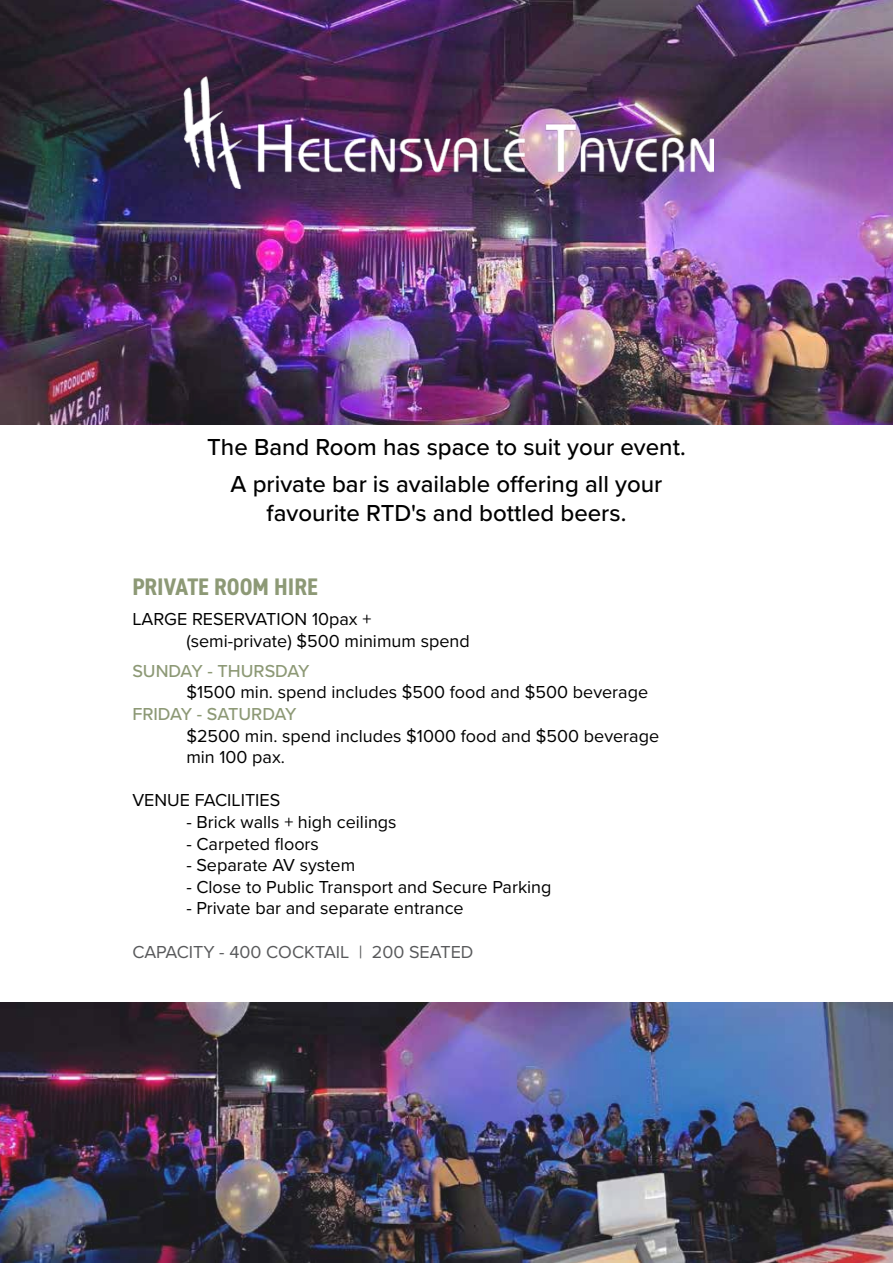
<style>
.page{position:relative;width:893px;height:1263px;background:#fff}
.page>*{position:absolute;margin:0;border:0;box-sizing:border-box;transform-origin:0 0}
.t1{font:500 24px/37.3px "Proxima Nova";color:#000;text-align:center}
.t2{font:700 condensed 24px "DIN2014";color:#8d9976}
.t3{font:18px/21.6px "Proxima Nova";color:#000}
.t4{font:500 18px "Proxima Nova";color:#8d9976}
.t5{font:18px "Proxima Nova";color:#58595b}
</style>
<div class="page">
<img style="left:0;top:1002px;width:893px;height:261px">
<img style="left:0;top:0;width:893px;height:424px">
<img style="left:184px;top:77px;width:529px;height:112px">
<h1 class="t1" style="left:207px;top:427px;width:480px">The Band Room has space to suit your event.<br>A private bar is available offering all your</h1>
<h1 class="t1" style="left:267px;top:493px;width:361px">favourite RTD's and bottled beers.</h1>
<h1 class="t2" style="left:132px;top:571px;width:187px">PRIVATE ROOM HIRE</h1>
<p class="t3" style="left:186px;top:607px;width:285px;text-indent:-54px">LARGE RESERVATION 10pax + (semi-private) $500 minimum spend</p>
<p class="t4" style="left:132px;top:657px;width:179px">SUNDAY - THURSDAY</p>
<p class="t3" style="left:186px;top:681px;width:463px">$1500 min. spend includes $500 food and $500 beverage</p>
<p class="t4" style="left:132px;top:700px;width:166px">FRIDAY - SATURDAY</p>
<p class="t3" style="left:186px;top:724px;width:474px">$2500 min. spend includes $1000 food and $500 beverage min 100 pax.</p>
<p class="t3" style="left:132px;top:789px;width:150px">VENUE FACILITIES</p>
<p class="t3" style="left:186px;top:810px;width:212px">- Brick walls + high ceilings</p>
<p class="t3" style="left:186px;top:832px;width:134px">- Carpeted floors</p>
<p class="t3" style="left:186px;top:853px;width:170px">- Separate AV system</p>
<p class="t3" style="left:186px;top:875px;width:367px">- Close to Public Transport and Secure Parking</p>
<p class="t3" style="left:186px;top:897px;width:279px">- Private bar and separate entrance</p>
<p class="t5" style="left:132px;top:938px;width:343px">CAPACITY - 400 COCKTAIL | 200 SEATED</p>
</div>
